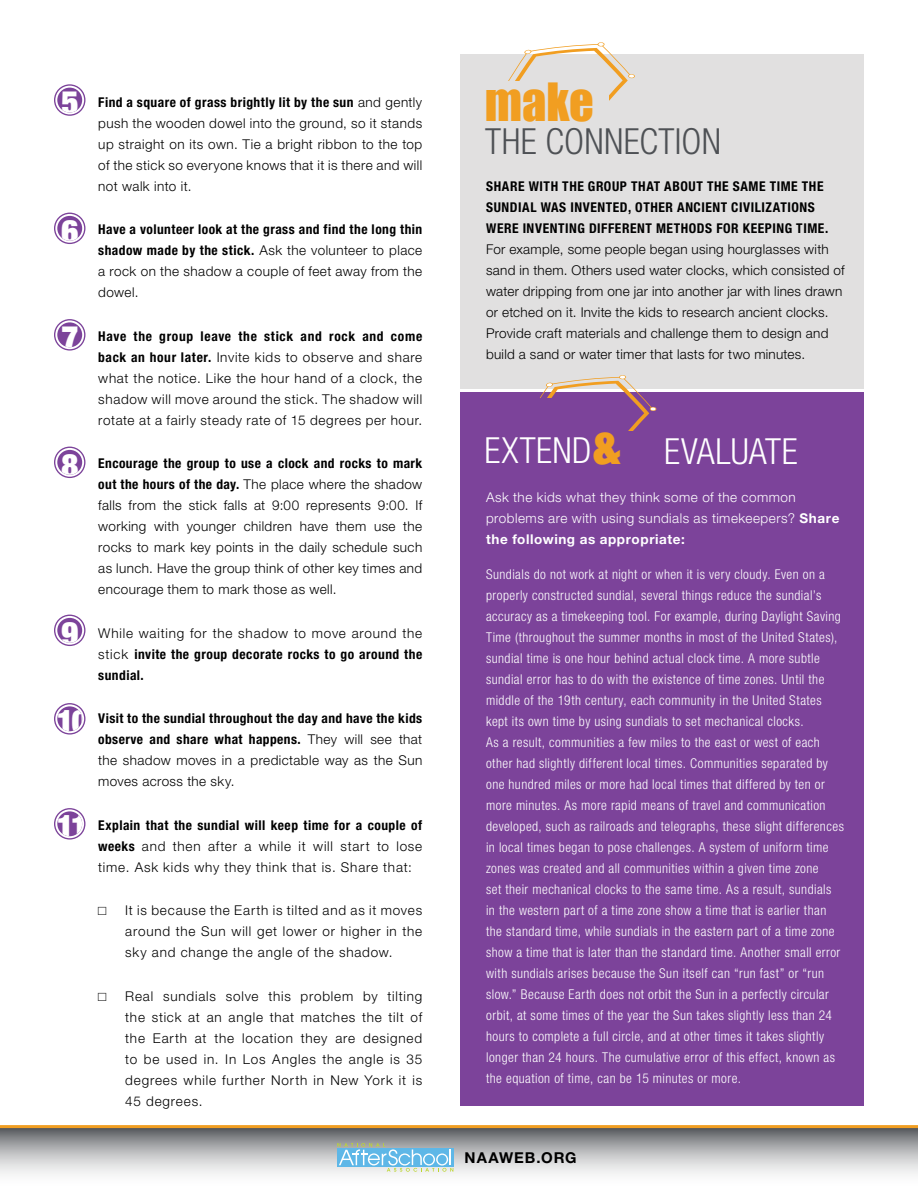
<style>
.page{position:relative;width:918px;height:1188px;background:#fff}
.page>*{position:absolute;margin:0;border:0;box-sizing:border-box;transform-origin:0 0}
.t1{font:48.45px "Impact";color:#f19e21}
.t2{font:300 condensed 36px "Helvetica Neue LT Std";letter-spacing:.015em;color:#fff}
.t3{font:300 condensed 36px "Helvetica Neue LT Std";letter-spacing:.005em;color:#4e5155}
.t4{font:900 condensed 32.4px "Helvetica Neue LT Std";color:#fff}
.t5{font:700 15px "Helvetica Neue LT Std";letter-spacing:.06em;color:#000}
.t6{font:300 13.5px/21px "Helvetica Neue LT Std";letter-spacing:.025em;color:#000;text-align:justify}
.t7{font:300 condensed 13.5px/21px "Helvetica Neue LT Std";letter-spacing:.035em;color:#fff}
.t8{font:700 condensed 13.5px/21px "Helvetica Neue LT Std";letter-spacing:.04em;color:#000;text-align:justify}
.t9{font:300 13.5px/21px "Helvetica Neue LT Std";letter-spacing:.035em;color:#fff}
.s1{font-weight:700;font-stretch:condensed}
.s2{font-weight:300;font-stretch:normal}
.s3{font-family:"Courier New";font-weight:400}
.s4{font-family:"Impact";font-weight:400;font-stretch:normal;font-size:48.45px;color:#f19e21}
.s5{font-weight:700}
</style>
<div class="page">
<svg style="left:0;top:1128px;width:918px;height:46px"></svg>
<hr style="left:0;top:1125px;width:918px;height:3px;background:#f19e21">
<svg style="left:337px;top:1143px;width:116px;height:29px"></svg>
<div style="left:54px;top:84px;width:31px;height:32px;border:1px solid #7c439a;border-radius:50%"></div>
<div style="left:57px;top:88px;width:25px;height:24px;background:#7c439a;border-radius:50%"></div>
<div style="left:54px;top:213px;width:31px;height:31px;border:1px solid #7c439a;border-radius:50%"></div>
<div style="left:57px;top:216px;width:25px;height:25px;background:#7c439a;border-radius:50%"></div>
<div style="left:54px;top:319px;width:31px;height:32px;border:1px solid #7c439a;border-radius:50%"></div>
<div style="left:57px;top:322px;width:25px;height:25px;background:#7c439a;border-radius:50%"></div>
<div style="left:461px;top:54px;width:403px;height:335px;background:#e1e0e0"></div>
<svg style="left:508px;top:42px;width:127px;height:59px"></svg>
<div style="left:494px;top:81px;width:115px;height:46px;background:#e1e0e0"></div>
<div style="left:54px;top:447px;width:31px;height:31px;border:1px solid #7c439a;border-radius:50%"></div>
<div style="left:57px;top:450px;width:25px;height:25px;background:#7c439a;border-radius:50%"></div>
<div style="left:54px;top:615px;width:31px;height:31px;border:1px solid #7c439a;border-radius:50%"></div>
<div style="left:57px;top:618px;width:25px;height:25px;background:#7c439a;border-radius:50%"></div>
<div style="left:54px;top:703px;width:31px;height:32px;border:1px solid #7c439a;border-radius:50%"></div>
<div style="left:57px;top:706px;width:25px;height:25px;background:#7c439a;border-radius:50%"></div>
<div style="left:54px;top:808px;width:31px;height:32px;border:1px solid #7c439a;border-radius:50%"></div>
<div style="left:57px;top:811px;width:25px;height:25px;background:#7c439a;border-radius:50%"></div>
<div style="left:461px;top:392px;width:403px;height:714px;background:#7c439a"></div>
<svg style="left:540px;top:375px;width:117px;height:56px"></svg>
<div style="left:509px;top:399px;width:100px;height:42px;background:#7c439a"></div>
<h3 class="t4" style="left:61px;top:82px;width:18px">5</h3>
<h3 class="t4" style="left:61px;top:210px;width:18px">6</h3>
<h3 class="t4" style="left:61px;top:317px;width:18px">7</h3>
<h3 class="t4" style="left:61px;top:444px;width:18px">8</h3>
<h3 class="t4" style="left:61px;top:612px;width:18px">9</h3>
<h3 class="t4" style="left:57px;top:701px;width:33px">10</h3>
<h3 class="t4" style="left:57px;top:806px;width:33px">11</h3>
<p class="t6" style="left:98px;top:91px;width:326px"><span class="s1">Find a square of grass brightly lit by the sun</span> and gently push the wooden dowel into the ground, so it stands up straight on its own. Tie a bright ribbon to the top of the stick so everyone knows that it is there and will not walk into it.</p>
<p class="t6" style="left:98px;top:218px;width:326px"><span class="s1">Have a volunteer look at the grass and find the long thin shadow made by the stick.</span> Ask the volunteer to place a rock on the shadow a couple of feet away from the dowel.</p>
<p class="t6" style="left:98px;top:325px;width:326px"><span class="s1">Have the group leave the stick and rock and come back an hour later.</span> Invite kids to observe and share what the notice. Like the hour hand of a clock, the shadow will move around the stick. The shadow will rotate at a fairly steady rate of 15 degrees per hour.</p>
<p class="t6" style="left:98px;top:453px;width:326px"><span class="s1">Encourage the group to use a clock and rocks to mark out the hours of the day.</span> The place where the shadow falls from the stick falls at 9:00 represents 9:00. If working with younger children have them use the rocks to mark key points in the daily schedule such as lunch. Have the group think of other key times and encourage them to mark those as well.</p>
<p class="t8" style="left:98px;top:622px;width:326px"><span class="s2">While waiting for the shadow to move around the stick</span> invite the group decorate rocks to go around the sundial.</p>
<p class="t8" style="left:98px;top:708px;width:326px">Visit to the sundial throughout the day and have the kids observe and share what happens. <span class="s2">They will see that the shadow moves in a predictable way as the Sun moves across the sky.</span></p>
<p class="t6" style="left:98px;top:814px;width:325px"><span class="s1">Explain that the sundial will keep time for a couple of weeks</span> and then after a while it will start to lose time. Ask kids why they think that is. Share that:</p>
<p class="t6" style="left:125px;top:900px;width:298px;text-indent:-27px"><span class="s3">□</span> It is because the Earth is tilted and as it moves around the Sun will get lower or higher in the sky and change the angle of the shadow.</p>
<p class="t6" style="left:125px;top:985px;width:299px;text-indent:-27px"><span class="s3">□</span> Real sundials solve this problem by tilting the stick at an angle that matches the tilt of the Earth at the location they are designed to be used in. In Los Angles the angle is 35 degrees while further North in New York it is 45 degrees.</p>
<h1 class="t1" style="left:485px;top:65px;width:111px">make</h1>
<h2 class="t3" style="left:485px;top:121px;width:237px">THE CONNECTION</h2>
<p class="t8" style="left:486px;top:176px;width:344px;text-align:left">SHARE WITH THE GROUP THAT ABOUT THE SAME TIME THE<br>SUNDIAL WAS INVENTED, OTHER ANCIENT CIVILIZATIONS<br>WERE INVENTING DIFFERENT METHODS FOR KEEPING TIME.</p>
<p class="t6" style="left:486px;top:239px;width:360px;text-align:left">For example, some people began using hourglasses with sand in them. Others used water clocks, which consisted of water dripping from one jar into another jar with lines drawn or etched on it. Invite the kids to research ancient clocks.<br>Provide craft materials and challenge them to design and build a sand or water timer that lasts for two minutes.</p>
<h2 class="t2" style="left:485px;top:431px;width:315px">EXTEND<span class="s4">&amp;</span> EVALUATE</h2>
<p class="t9" style="left:486px;top:486px;width:355px">Ask the kids what they think some of the common problems are with using sundials as timekeepers? <span class="s5">Share the following as appropriate:</span></p>
<p class="t7" style="left:486px;top:564px;width:359px">Sundials do not work at night or when it is very cloudy. Even on a properly constructed sundial, several things reduce the sundial’s accuracy as a timekeeping tool. For example, during Daylight Saving Time (throughout the summer months in most of the United States), sundial time is one hour behind actual clock time. A more subtle sundial error has to do with the existence of time zones. Until the middle of the 19th century, each community in the United States kept its own time by using sundials to set mechanical clocks.<br>As a result, communities a few miles to the east or west of each other had slightly different local times. Communities separated by one hundred miles or more had local times that differed by ten or more minutes. As more rapid means of travel and communication developed, such as railroads and telegraphs, these slight differences in local times began to pose challenges. A system of uniform time zones was created and all communities within a given time zone<br>set their mechanical clocks to the same time. As a result, sundials<br>in the western part of a time zone show a time that is earlier than the standard time, while sundials in the eastern part of a time zone show a time that is later than the standard time. Another small error with sundials arises because the Sun itself can “run fast” or “run slow.” Because Earth does not orbit the Sun in a perfectly circular orbit, at some times of the year the Sun takes slightly less than 24 hours to complete a full circle, and at other times it takes slightly longer than 24 hours. The cumulative error of this effect, known as the equation of time, can be 15 minutes or more.</p>
<p class="t5" style="left:465px;top:1148px;width:114px">NAAWEB.ORG</p>
</div>
